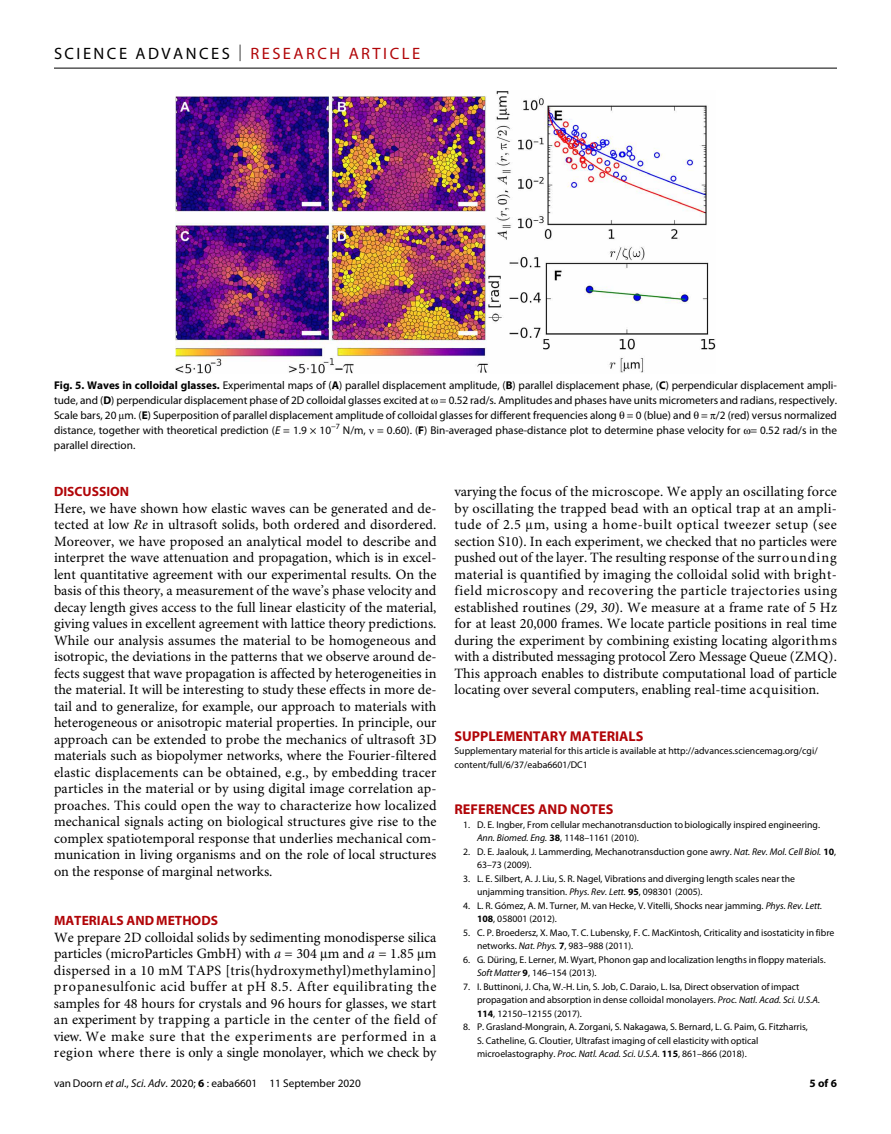
<style>
.page{position:relative;width:891px;height:1134px;background:#fff}
.page>*{position:absolute;margin:0;border:0;box-sizing:border-box;transform-origin:0 0}
.t1{font:16.5px "Myriad Pro";letter-spacing:.15em;color:#000}
.t2{font:14.25px/16.5px "Minion Pro";color:#000;text-align:justify}
.t3{font:700 14.25px "Myriad Pro";color:#b10508}
.t4{font:700 13.5px "Myriad Pro";color:#b10508}
.t5{font:11.25px/15px "Myriad Pro";color:#000;text-align:justify}
.t6{font:700 11.25px "Myriad Pro";color:#000}
.t7{font:9.75px/13.5px "Myriad Pro";color:#000}
.s1{font-weight:300}
.s2{color:#b10508}
.s3{font-weight:700}
.s4{font-style:italic}
</style>
<div class="page">
<hr style="left:54px;top:68px;width:783px;height:1px;background:#000">
<img style="left:176px;top:90px;width:540px;height:283px">
<p class="t1" style="left:54px;top:40px;width:368px">SCIENCE ADVANCES <span class="s1">|</span> <span class="s2">RESEARCH ARTICLE</span></p>
<p class="t5" style="left:54px;top:378px;width:785px"><span class="s3">Fig. 5. Waves in colloidal glasses.</span> Experimental maps of (<span class="s3">A</span>) parallel displacement amplitude, (<span class="s3">B</span>) parallel displacement phase, (<span class="s3">C</span>) perpendicular displacement ampli&shy;tude, and (<span class="s3">D</span>) perpendicular displacement phase of 2D colloidal glasses excited at = 0.52 rad/s. Amplitudes and phases have units micrometers and radians, respectively.<br>Scale bars, 20 m. (<span class="s3">E</span>) Superposition of parallel displacement amplitude of colloidal glasses for different frequencies along ❑ = 0 (blue) and ❑ = /2 (red) versus normalized distance, together with theoretical prediction (<span class="s4">E</span> = 1.9 × 10<sup>−7</sup> N/m, ■ = 0.60). (<span class="s3">F</span>) Bin-averaged phase-distance plot to determine phase velocity for = 0.52 rad/s in the parallel direction.</p>
<p class="t4" style="left:54px;top:481px;width:77px">DISCUSSION</p>
<p class="t2" style="left:54px;top:501px;width:384px">Here, we have shown how elastic waves can be generated and de&shy;tected at low <span class="s4">Re</span> in ultrasoft solids, both ordered and disordered.<br>Moreover, we have proposed an analytical model to describe and interpret the wave attenuation and propagation, which is in excel&shy;lent quantitative agreement with our experimental results. On the basis of this theory, a measurement of the wave’s phase velocity and decay length gives access to the full linear elasticity of the material, giving values in excellent agreement with lattice theory predictions.<br>While our analysis assumes the material to be homogeneous and isotropic, the deviations in the patterns that we observe around de&shy;fects suggest that wave propagation is affected by heterogeneities in the material. It will be interesting to study these effects in more de&shy;tail and to generalize, for example, our approach to materials with heterogeneous or anisotropic material properties. In principle, our approach can be extended to probe the mechanics of ultrasoft 3D materials such as biopolymer networks, where the Fourier-filtered elastic displacements can be obtained, e.g., by embedding tracer particles in the material or by using digital image correlation ap&shy;proaches. This could open the way to characterize how localized mechanical signals acting on biological structures give rise to the complex spatiotemporal response that underlies mechanical com&shy;munication in living organisms and on the role of local structures on the response of marginal networks.</p>
<p class="t4" style="left:54px;top:910px;width:166px">MATERIALS AND METHODS</p>
<p class="t2" style="left:54px;top:930px;width:384px">We prepare 2D colloidal solids by sedimenting monodisperse silica particles (microParticles GmbH) with <span class="s4">a</span> = 304 m and <span class="s4">a</span> = 1.85 m dispersed in a 10 mM TAPS [tris(hydroxymethyl)methylamino] propanesulfonic acid buffer at pH 8.5. After equilibrating the samples for 48 hours for crystals and 96 hours for glasses, we start an experiment by trapping a particle in the center of the field of view. We make sure that the experiments are performed in a region where there is only a single monolayer, which we check by</p>
<p class="t5" style="left:54px;top:1076px;width:308px">van Doorn <span class="s4">et al</span>., <span class="s4">Sci. Adv.</span> 2020; <span class="s3">6</span> : eaba6601 11 September 2020</p>
<p class="t2" style="left:454px;top:485px;width:384px">varying the focus of the microscope. We apply an oscillating force by oscillating the trapped bead with an optical trap at an ampli&shy;tude of 2.5 m, using a home-built optical tweezer setup (see section S10). In each experiment, we checked that no particles were pushed out of the layer. The resulting response of the surrounding material is quantified by imaging the colloidal solid with bright&shy;field microscopy and recovering the particle trajectories using established routines (<span class="s4">29</span>, <span class="s4">30</span>). We measure at a frame rate of 5 Hz for at least 20,000 frames. We locate particle positions in real time during the experiment by combining existing locating algorithms with a distributed messaging protocol Zero Message Queue (ZMQ).<br>This approach enables to distribute computational load of particle locating over several computers, enabling real-time acquisition.</p>
<p class="t3" style="left:454px;top:724px;width:191px">SUPPLEMENTARY MATERIALS</p>
<p class="t7" style="left:454px;top:744px;width:365px">Supplementary material for this article is available at http://advances.sciencemag.org/cgi/ content/full/6/37/eaba6601/DC1</p>
<p class="t3" style="left:454px;top:798px;width:160px">REFERENCES AND NOTES</p>
<p class="t7" style="left:477px;top:818px;width:345px;text-indent:-14px">1. D. E. Ingber, From cellular mechanotransduction to biologically inspired engineering.<br><span class="s4">Ann. Biomed. Eng.</span> <span class="s3">38</span>, 1148–1161 (2010).</p>
<p class="t7" style="left:477px;top:845px;width:361px;text-indent:-14px">2. D. E. Jaalouk, J. Lammerding, Mechanotransduction gone awry. <span class="s4">Nat. Rev. Mol. Cell Biol.</span> <span class="s3">10</span>,<br>63–73 (2009).</p>
<p class="t7" style="left:477px;top:872px;width:320px;text-indent:-14px">3. L. E. Silbert, A. J. Liu, S. R. Nagel, Vibrations and diverging length scales near the unjamming transition. <span class="s4">Phys. Rev. Lett.</span> <span class="s3">95</span>, 098301 (2005).</p>
<p class="t7" style="left:477px;top:899px;width:347px;text-indent:-14px">4. L. R. Gómez, A. M. Turner, M. van Hecke, V. Vitelli, Shocks near jamming. <span class="s4">Phys. Rev. Lett.<br></span><span class="s3">108</span>, 058001 (2012).</p>
<p class="t7" style="left:477px;top:926px;width:359px;text-indent:-14px">5. C. P. Broedersz, X. Mao, T. C. Lubensky, F. C. MacKintosh, Criticality and isostaticity in fibre networks. <span class="s4">Nat. Phys.</span> <span class="s3">7</span>, 983–988 (2011).</p>
<p class="t7" style="left:477px;top:953px;width:350px;text-indent:-14px">6. G. Düring, E. Lerner, M. Wyart, Phonon gap and localization lengths in floppy materials.<br><span class="s4">Soft Matter</span> <span class="s3">9</span>, 146–154 (2013).</p>
<p class="t7" style="left:477px;top:980px;width:345px;text-indent:-14px">7. I. Buttinoni, J. Cha, W.-H. Lin, S. Job, C. Daraio, L. Isa, Direct observation of impact propagation and absorption in dense colloidal monolayers. <span class="s4">Proc. Natl. Acad. Sci. U.S.A.<br></span><span class="s3">114</span>, 12150–12155 (2017).</p>
<p class="t7" style="left:477px;top:1021px;width:332px;text-indent:-14px">8. P. Grasland-Mongrain, A. Zorgani, S. Nakagawa, S. Bernard, L. G. Paim, G. Fitzharris,<br>S. Catheline, G. Cloutier, Ultrafast imaging of cell elasticity with optical microelastography. <span class="s4">Proc. Natl. Acad. Sci. U.S.A.</span> <span class="s3">115</span>, 861–866 (2018).</p>
<p class="t6" style="left:810px;top:1074px;width:29px">5 of 6</p>
</div>
